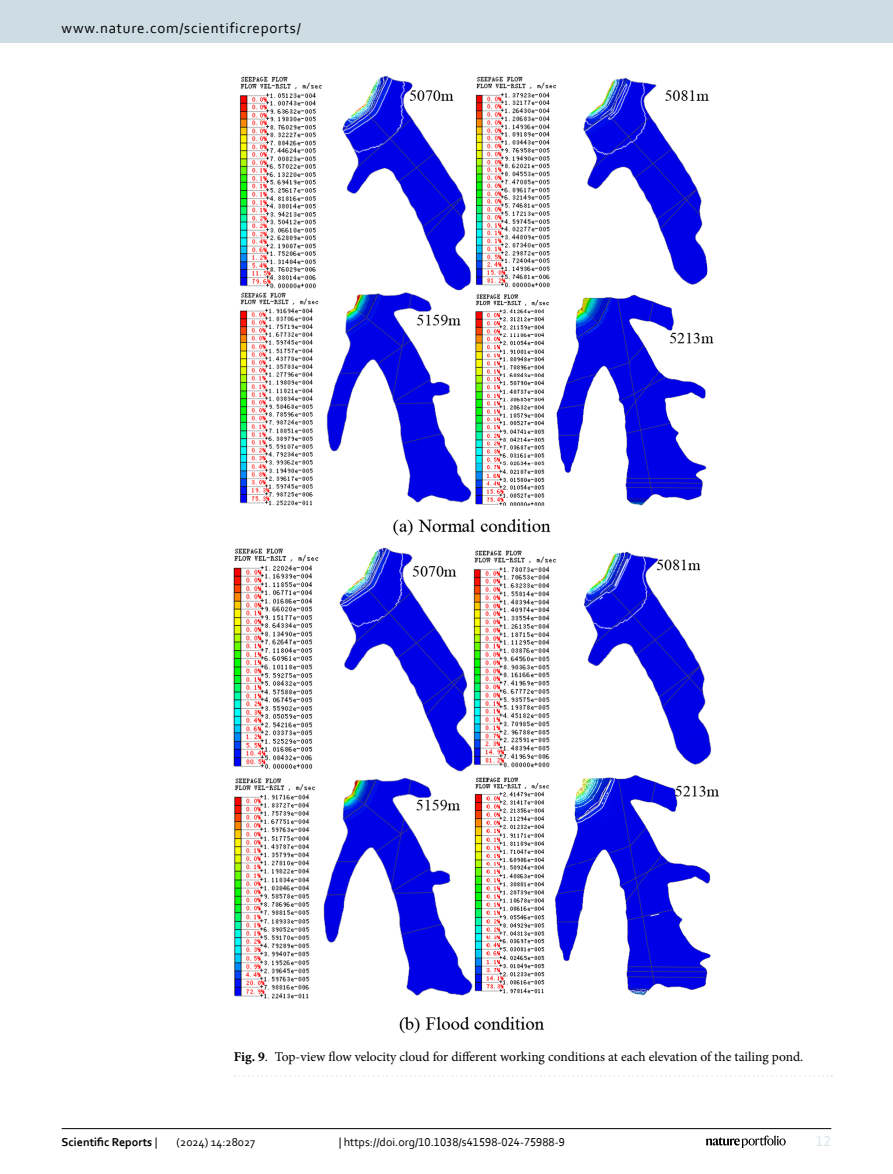
<style>
.page{position:relative;width:893px;height:1174px;background:#fff}
.page>*{position:absolute;margin:0;border:0;box-sizing:border-box;transform-origin:0 0}
.t1{font:15px "Corbel";letter-spacing:.05em;color:#000}
.t2{font:15px "Corbel";color:#d9e4eb}
.Figure_Caption{font:13.5px "Minion Pro";color:#000}
.t3{font:12px "Corbel";color:#000}
.t4{font:700 12px "Corbel";color:#000}
.s1{font-weight:700}
.s2{font-weight:400}
</style>
<div class="page">
<img style="left:234px;top:76px;width:485px;height:957px">
<svg style="left:235px;top:1075px;width:597px;height:1px"></svg>
<hr style="left:62px;top:1128px;width:769px;height:1px;background:#000">
<svg style="left:706px;top:1135px;width:80px;height:12px"></svg>
<div style="left:0;top:0;width:893px;height:43px;background:#cedde4"></div>
<p class="t1" style="left:62px;top:18px;width:241px">www.nature.com/scientificreports/</p>
<p class="Figure_Caption" style="left:234px;top:1047px;width:571px"><span class="s1">Fig. 9</span>. Top-view flow velocity cloud for different working conditions at each elevation of the tailing pond.</p>
<p class="t4" style="left:62px;top:1134px;width:97px">Scientific Reports <span class="s2">|</span></p>
<p class="t3" style="left:177px;top:1134px;width:80px">(2024) 14:28027</p>
<p class="t3" style="left:339px;top:1134px;width:228px">| https://doi.org/10.1038/s41598-024-75988-9</p>
<p class="t2" style="left:816px;top:1132px;width:17px">12</p>
</div>
